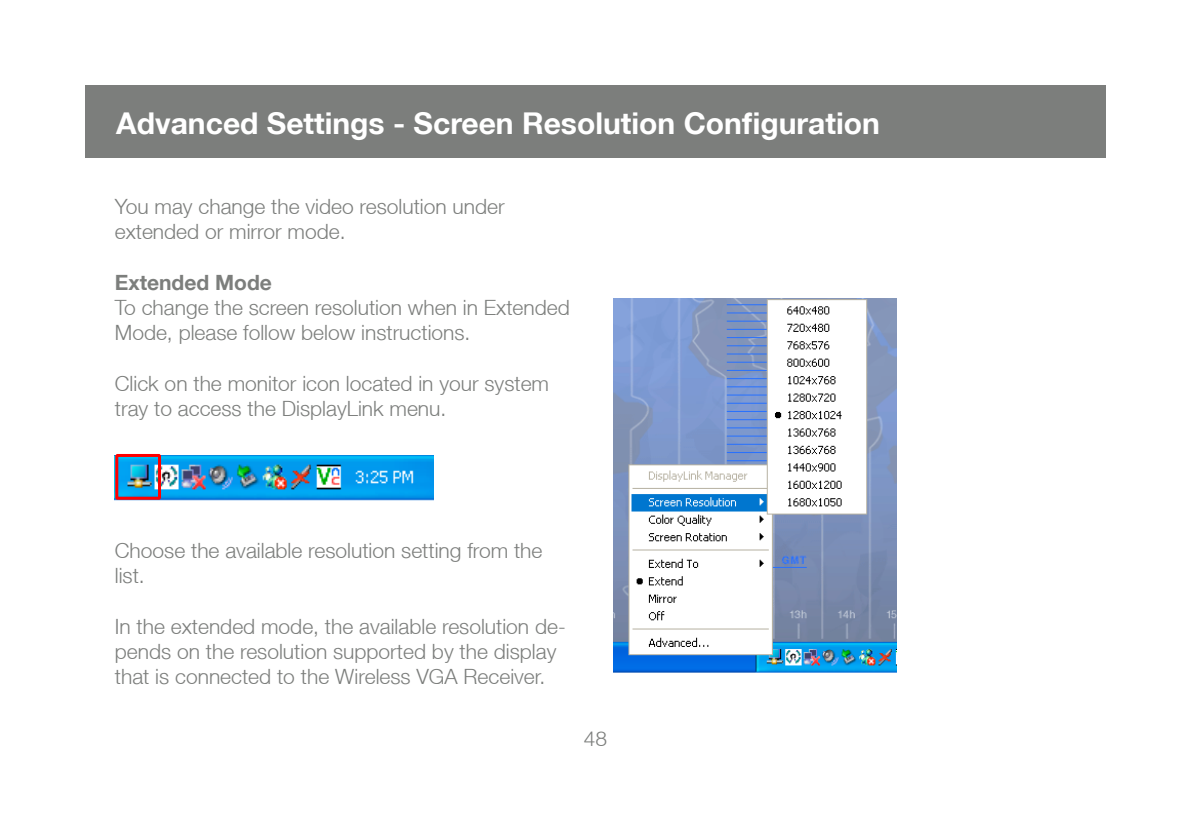
<style>
.page{position:relative;width:1191px;height:830px;background:#fff}
.page>*{position:absolute;margin:0;border:0;box-sizing:border-box;transform-origin:0 0}
.t1{font:700 30px "Helvetica Neue LT";color:#fff}
.t2{font:300 21px/25.2px "Helvetica Neue LT";color:#7c7e7c}
.t3{font:700 21px "Helvetica Neue LT";color:#7c7e7c}
</style>
<div class="page">
<div style="left:85px;top:85px;width:1021px;height:72px;background:#7c7e7c"></div>
<img style="left:613px;top:298px;width:283px;height:375px">
<img style="left:114px;top:455px;width:320px;height:46px">
<div style="left:115px;top:454px;width:46px;height:45px;border:3px solid #f00"></div>
<h1 class="t1" style="left:116px;top:104px;width:765px">Advanced Settings - Screen Resolution Configuration</h1>
<p class="t2" style="left:115px;top:193px;width:391px">You may change the video resolution under extended or mirror mode.</p>
<p class="t3" style="left:115px;top:269px;width:159px">Extended Mode</p>
<p class="t2" style="left:115px;top:294px;width:456px">To change the screen resolution when in Extended<br>Mode, please follow below instructions.</p>
<p class="t2" style="left:115px;top:370px;width:436px">Click on the monitor icon located in your system tray to access the DisplayLink menu.</p>
<p class="t2" style="left:115px;top:537px;width:429px">Choose the available resolution setting from the list.</p>
<p class="t2" style="left:115px;top:613px;width:452px">In the extended mode, the available resolution de&shy;pends on the resolution supported by the display that is connected to the Wireless VGA Receiver.</p>
<p class="t2" style="left:584px;top:725px;width:25px">48</p>
</div>
